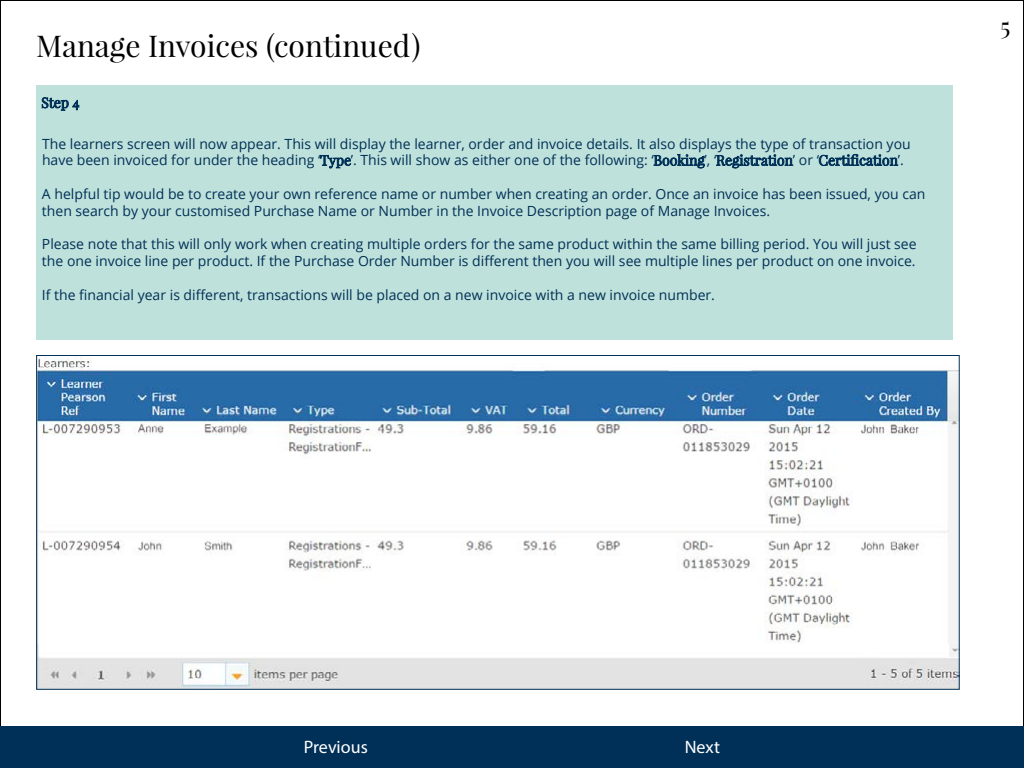
<style>
.page{position:relative;width:1024px;height:768px;background:#fff}
.page>*{position:absolute;margin:0;border:0;box-sizing:border-box;transform-origin:0 0}
.t1{font:30px "Playfair Display";color:#000}
.t2{font:24px "Playfair Display";color:#000}
.t3{font:18px "Myriad Pro";color:#fff}
.t4{font:14px/16.8px "Open Sans";color:#003057}
</style>
<div class="page">
<div style="left:0;top:726px;width:1024px;height:42px;background:#003057"></div>
<div style="left:36px;top:85px;width:917px;height:255px;background:#bfe1db"></div>
<svg style="left:42px;top:97px;width:37px;height:14px"></svg>
<svg style="left:320px;top:155px;width:31px;height:13px"></svg>
<svg style="left:654px;top:154px;width:51px;height:14px"></svg>
<svg style="left:716px;top:154px;width:77px;height:14px"></svg>
<svg style="left:819px;top:154px;width:79px;height:12px"></svg>
<img style="left:38px;top:357px;width:920px;height:331px">
<h1 class="t1" style="left:36px;top:27px;width:386px">Manage Invoices (continued)</h1>
<p class="t4" style="left:42px;top:135px;width:870px">The learners screen will now appear. This will display the learner, order and invoice details. It also displays the type of transaction you have been invoiced for under the heading ‘</p>
<p class="t4" style="left:351px;top:152px;width:305px">’. This will show as either one of the following: ‘</p>
<p class="t4" style="left:705px;top:152px;width:13px">’, ‘</p>
<p class="t4" style="left:793px;top:152px;width:28px">’ or ‘</p>
<p class="t4" style="left:898px;top:152px;width:8px">’.</p>
<p class="t4" style="left:42px;top:185px;width:885px">A helpful tip would be to create your own reference name or number when creating an order. Once an invoice has been issued, you can then search by your customised Purchase Name or Number in the Invoice Description page of Manage Invoices.</p>
<p class="t4" style="left:42px;top:236px;width:876px">Please note that this will only work when creating multiple orders for the same product within the same billing period. You will just see the one invoice line per product. If the Purchase Order Number is different then you will see multiple lines per product on one invoice.</p>
<p class="t4" style="left:42px;top:286px;width:675px">If the financial year is different, transactions will be placed on a new invoice with a new invoice number.</p>
<h2 class="t2" style="left:1000px;top:11px;width:11px">5</h2>
<p class="t3" style="left:304px;top:736px;width:65px">Previous</p>
<p class="t3" style="left:685px;top:736px;width:37px">Next</p>
</div>
